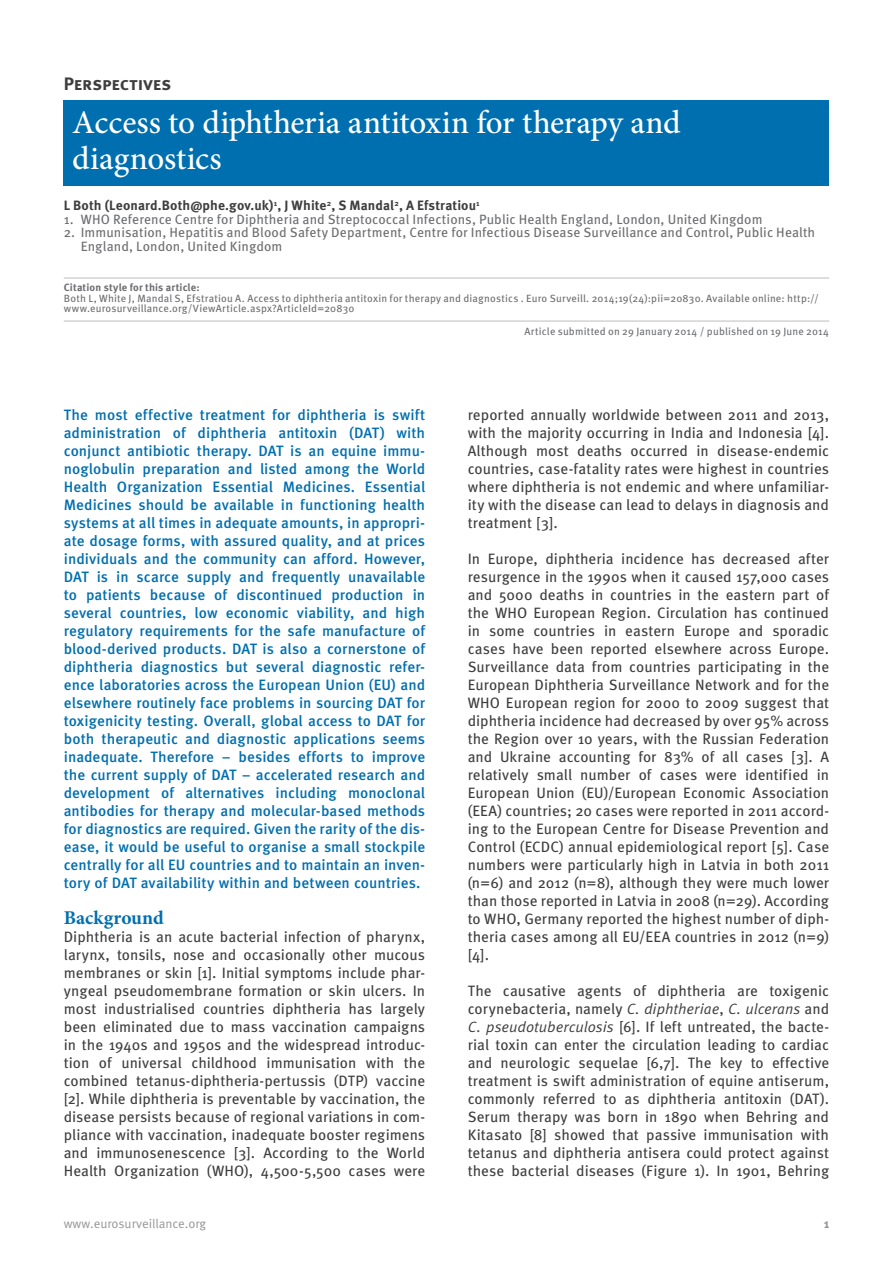
<style>
.page{position:relative;width:893px;height:1263px;background:#fff}
.page>*{position:absolute;margin:0;border:0;box-sizing:border-box;transform-origin:0 0}
.t1{font:500 33px/36px "Minion Pro";letter-spacing:-.005em;color:#fff}
.t2{font:700 19.5px "Minion Pro";color:#006faf}
.t3{font:700 18px "Meta Pro";letter-spacing:.005em;color:#3e3e3f}
.t4{font:15px/18px "Meta Pro";letter-spacing:.005em;color:#3e3e3f;text-align:justify}
.t5{font:500 15px/18px "Meta Pro";letter-spacing:.005em;color:#006faf;text-align:justify}
.t6{font:13.5px/13.5px "Meta Pro";letter-spacing:.005em;color:#6c6d70}
.t7{font:700 13.5px "Meta Pro";letter-spacing:.005em;color:#3e3e3f}
.t8{font:12.75px "Meta Pro";color:#939598}
.t9{font:700 12.75px "Meta Pro";color:#939598}
.t10{font:10.5px/10.5px "Meta Pro";letter-spacing:.015em;color:#6c6d70}
.t11{font:700 10.5px "Meta Pro";letter-spacing:.015em;color:#6c6d70}
.s1{font-style:italic}
</style>
<div class="page">
<hr style="left:64px;top:278px;width:765px;height:1px;background:#bcbdc0">
<hr style="left:64px;top:321px;width:765px;height:1px;background:#bcbdc0">
<div style="left:64px;top:100px;width:765px;height:86px;background:#006faf"></div>
<p class="t3" style="left:64px;top:72px;width:109px">Perspectives</p>
<h1 class="t1" style="left:72px;top:104px;width:610px">Access to diphtheria antitoxin for therapy and diagnostics</h1>
<p class="t7" style="left:64px;top:197px;width:417px">L Both (Leonard.Both@phe.gov.uk)<sup>1</sup>, J White<sup>2</sup>, S Mandal<sup>2</sup>, A Efstratiou<sup>1</sup></p>
<p class="t6" style="left:64px;top:213px;width:700px">1. WHO Reference Centre for Diphtheria and Streptococcal Infections, Public Health England, London, United Kingdom</p>
<p class="t6" style="left:81px;top:226px;width:736px;text-indent:-17px">2. Immunisation, Hepatitis and Blood Safety Department, Centre for Infectious Disease Surveillance and Control, Public Health<br>England, London, United Kingdom</p>
<p class="t11" style="left:64px;top:281px;width:137px">Citation style for this article:</p>
<p class="t10" style="left:64px;top:293px;width:757px">Both L, White J, Mandal S, Efstratiou A. Access to diphtheria antitoxin for therapy and diagnostics . Euro Surveill. 2014;19(24):pii=20830. Available online: http:// www.eurosurveillance.org/ViewArticle.aspx?ArticleId=20830</p>
<p class="t10" style="left:525px;top:327px;width:306px">Article submitted on 29 January 2014 / published on 19 June 2014</p>
<p class="t5" style="left:64px;top:406px;width:363px">The most effective treatment for diphtheria is swift administration of diphtheria antitoxin (DAT) with conjunct antibiotic therapy. DAT is an equine immu&shy;noglobulin preparation and listed among the World Health Organization Essential Medicines. Essential Medicines should be available in functioning health systems at all times in adequate amounts, in appropri&shy;ate dosage forms, with assured quality, and at prices individuals and the community can afford. However, DAT is in scarce supply and frequently unavailable to patients because of discontinued production in several countries, low economic viability, and high regulatory requirements for the safe manufacture of blood-derived products. DAT is also a cornerstone of diphtheria diagnostics but several diagnostic refer&shy;ence laboratories across the European Union (EU) and elsewhere routinely face problems in sourcing DAT for toxigenicity testing. Overall, global access to DAT for both therapeutic and diagnostic applications seems inadequate. Therefore − besides efforts to improve the current supply of DAT − accelerated research and development of alternatives including monoclonal antibodies for therapy and molecular-based methods for diagnostics are required. Given the rarity of the dis&shy;ease, it would be useful to organise a small stockpile centrally for all EU countries and to maintain an inven&shy;tory of DAT availability within and between countries.</p>
<h2 class="t2" style="left:64px;top:904px;width:101px">Background</h2>
<p class="t4" style="left:64px;top:928px;width:363px">Diphtheria is an acute bacterial infection of pharynx, larynx, tonsils, nose and occasionally other mucous membranes or skin [1]. Initial symptoms include phar&shy;yngeal pseudomembrane formation or skin ulcers. In most industrialised countries diphtheria has largely been eliminated due to mass vaccination campaigns in the 1940s and 1950s and the widespread introduc&shy;tion of universal childhood immunisation with the combined tetanus-diphtheria-pertussis (DTP) vaccine [2]. While diphtheria is preventable by vaccination, the disease persists because of regional variations in com&shy;pliance with vaccination, inadequate booster regimens and immunosenescence [3]. According to the World Health Organization (WHO), 4,500-5,500 cases were</p>
<p class="t4" style="left:468px;top:406px;width:363px">reported annually worldwide between 2011 and 2013, with the majority occurring in India and Indonesia [4].<br>Although most deaths occurred in disease-endemic countries, case-fatality rates were highest in countries where diphtheria is not endemic and where unfamiliar&shy;ity with the disease can lead to delays in diagnosis and treatment [3].</p>
<p class="t4" style="left:468px;top:550px;width:363px">In Europe, diphtheria incidence has decreased after resurgence in the 1990s when it caused 157,000 cases and 5000 deaths in countries in the eastern part of the WHO European Region. Circulation has continued in some countries in eastern Europe and sporadic cases have been reported elsewhere across Europe.<br>Surveillance data from countries participating in the European Diphtheria Surveillance Network and for the WHO European region for 2000 to 2009 suggest that diphtheria incidence had decreased by over 95% across the Region over 10 years, with the Russian Federation and Ukraine accounting for 83% of all cases [3]. A relatively small number of cases were identified in European Union (EU)/European Economic Association (EEA) countries; 20 cases were reported in 2011 accord&shy;ing to the European Centre for Disease Prevention and Control (ECDC) annual epidemiological report [5]. Case numbers were particularly high in Latvia in both 2011 (n=6) and 2012 (n=8), although they were much lower than those reported in Latvia in 2008 (n=29). According to WHO, Germany reported the highest number of diph&shy;theria cases among all EU/EEA countries in 2012 (n=9) [4].</p>
<p class="t4" style="left:468px;top:982px;width:363px">The causative agents of diphtheria are toxigenic corynebacteria, namely <span class="s1">C. diphtheriae</span>, <span class="s1">C. ulcerans</span> and <span class="s1">C. pseudotuberculosis</span> [6]. If left untreated, the bacte&shy;rial toxin can enter the circulation leading to cardiac and neurologic sequelae [6,7]. The key to effective treatment is swift administration of equine antiserum, commonly referred to as diphtheria antitoxin (DAT).<br>Serum therapy was born in 1890 when Behring and Kitasato [8] showed that passive immunisation with tetanus and diphtheria antisera could protect against these bacterial diseases (Figure 1). In 1901, Behring</p>
<p class="t8" style="left:64px;top:1215px;width:144px">www.eurosurveillance.org</p>
<p class="t9" style="left:824px;top:1215px;width:7px">1</p>
</div>
